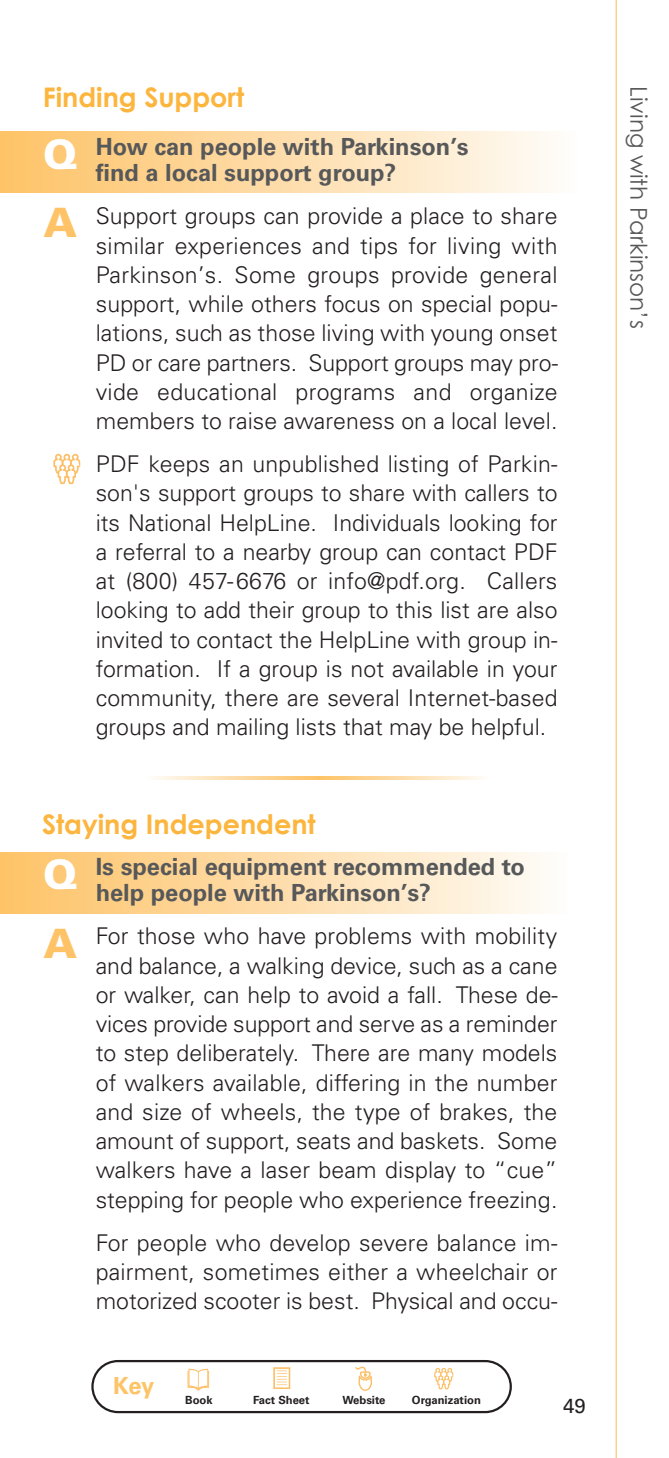
<style>
.page{position:relative;width:669px;height:1458px;background:#fff}
.page>*{position:absolute;margin:0;border:0;box-sizing:border-box;transform-origin:0 0}
.t1{font:900 40.5px/68.2px "Univers";color:#fff}
.t2{font:700 27px "Century Gothic";color:#fcb53d}
.t3{font:700 23.62px/25.9px "Univers";color:#57585a}
.t4{font:700 23.62px "Univers";color:#fdc366}
.t5{font:300 22.95px/29.2px "Univers";color:#231f20;text-align:justify}
.t6{font:22.95px "Century Gothic";color:#57585a}
.t7{font:20.25px "Univers";color:#231f20}
.t8{font:700 11.25px "Univers";color:#231f20}
.s1{color:#fdc366}
</style>
<div class="page">
<div style="left:0;top:852px;width:567px;height:61px;background:linear-gradient(to right,#fec165,#fefcf8)"></div>
<svg style="left:154px;top:777px;width:328px;height:3px"></svg>
<div style="left:0;top:132px;width:576px;height:61px;background:linear-gradient(to right,#fec164,#fefcf8)"></div>
<hr style="left:615px;top:0;width:1px;height:1458px;background:#fdc366">
<hr style="left:0;top:0;width:1px;height:1458px;background:#fdc366">
<svg style="left:53px;top:454px;width:27px;height:30px"></svg>
<svg style="left:91px;top:1360px;width:420px;height:53px"></svg>
<p class="t2" style="left:43px;top:87px;width:203px">Finding Support</p>
<p class="t1" style="left:43px;top:124px;width:36px">Q<br><span class="s1">A</span></p>
<p class="t3" style="left:96px;top:136px;width:374px">How can people with Parkinson’s find a local support group?</p>
<p class="t5" style="left:96px;top:204px;width:463px">Support groups can provide a place to share similar experiences and tips for living with Parkinson’s. Some groups provide general support, while others focus on special popu&shy;lations, such as those living with young onset PD or care partners. Support groups may pro&shy;vide educational programs and organize members to raise awareness on a local level.</p>
<p class="t5" style="left:96px;top:451px;width:463px">PDF keeps an unpublished listing of Parkin&shy;son's support groups to share with callers to its National HelpLine. Individuals looking for a referral to a nearby group can contact PDF at (800) 457-6676 or info@pdf.org. Callers looking to add their group to this list are also invited to contact the HelpLine with group in&shy;formation. If a group is not available in your community, there are several Internet-based groups and mailing lists that may be helpful.</p>
<p class="t2" style="left:42px;top:813px;width:275px">Staying Independent</p>
<p class="t1" style="left:43px;top:845px;width:36px">Q<br><span class="s1">A</span></p>
<p class="t3" style="left:96px;top:856px;width:430px">Is special equipment recommended to help people with Parkinson’s?</p>
<p class="t5" style="left:96px;top:924px;width:463px">For those who have problems with mobility and balance, a walking device, such as a cane or walker, can help to avoid a fall. These de&shy;vices provide support and serve as a reminder to step deliberately. There are many models of walkers available, differing in the number and size of wheels, the type of brakes, the amount of support, seats and baskets. Some walkers have a laser beam display to “cue” stepping for people who experience freezing.</p>
<p class="t5" style="left:96px;top:1230px;width:463px">For people who develop severe balance im&shy;pairment, sometimes either a wheelchair or motorized scooter is best. Physical and occu-</p>
<p class="t4" style="left:113px;top:1377px;width:43px">Key</p>
<p class="t8" style="left:185px;top:1395px;width:29px">Book</p>
<p class="t8" style="left:253px;top:1395px;width:58px">Fact Sheet</p>
<p class="t8" style="left:342px;top:1395px;width:45px">Website</p>
<p class="t8" style="left:411px;top:1395px;width:70px">Organization</p>
<p class="t7" style="left:563px;top:1399px;width:24px">49</p>
<p class="t6" style="left:647px;top:86px;width:244px;rotate:90deg">Living with Parkinson’s</p>
</div>
